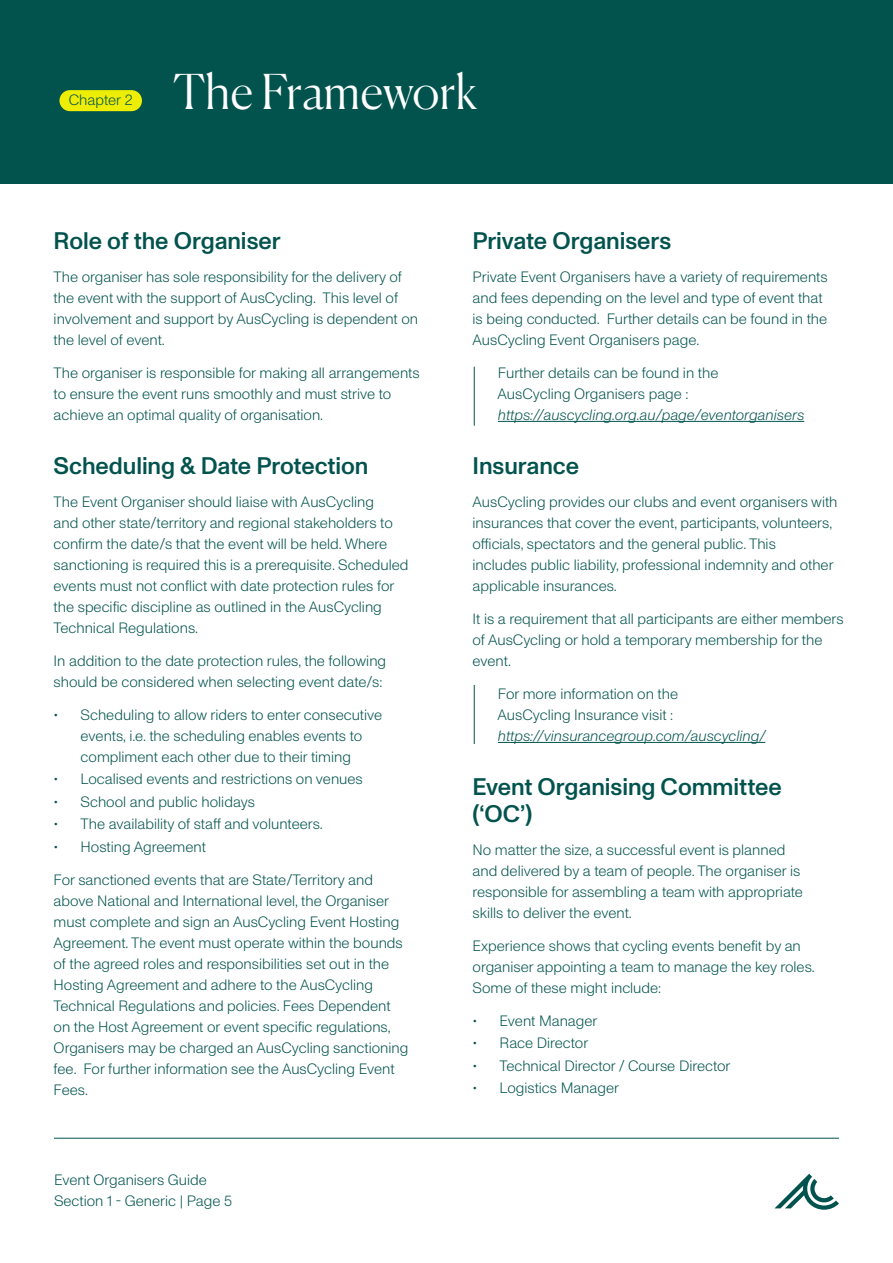
<style>
.page{position:relative;width:893px;height:1263px;background:#fff}
.page>*{position:absolute;margin:0;border:0;box-sizing:border-box;transform-origin:0 0}
.t1{font:300 48px "Canela Trial";color:#fff}
.t2{font:500 24px/27px "ABC Monument Grotesk Unlicensed Trial";letter-spacing:-.005em;color:#02534e}
.t3{font:300 15px/21px "ABC Monument Grotesk Unlicensed Trial";color:#02534e}
.t4{font:italic 300 15px "ABC Monument Grotesk Unlicensed Trial";color:#02534e}
.t5{font:300 15px/21px "ABC Monument Grotesk Unlicensed Trial";color:#01534f}
</style>
<div class="page">
<svg style="left:774px;top:1174px;width:65px;height:36px"></svg>
<hr style="left:54px;top:1138px;width:785px;height:1px;background:#02534e">
<div style="left:0;top:0;width:893px;height:183px;background:#02534e"></div>
<div style="left:59px;top:90px;width:83px;height:21px;background:#eded05;border-radius:11px"></div>
<hr style="left:498px;top:421px;width:306px;height:1px;background:#02534e">
<hr style="left:498px;top:742px;width:267px;height:1px;background:#02534e">
<hr style="left:474px;top:367px;width:1px;height:59px;background:#02534e">
<hr style="left:474px;top:685px;width:1px;height:59px;background:#02534e">
<p class="t3" style="left:69px;top:89px;width:65px">Chapter 2</p>
<h1 class="t1" style="left:173px;top:72px;width:306px">The Framework</h1>
<h2 class="t2" style="left:54px;top:227px;width:228px">Role of the Organiser</h2>
<p class="t3" style="left:54px;top:266px;width:366px">The organiser has sole responsibility for the delivery of the event with the support of AusCycling. This level of involvement and support by AusCycling is dependent on the level of event.</p>
<p class="t3" style="left:54px;top:362px;width:368px">The organiser is responsible for making all arrangements to ensure the event runs smoothly and must strive to achieve an optimal quality of organisation.</p>
<h2 class="t2" style="left:54px;top:452px;width:316px">Scheduling &amp; Date Protection</h2>
<p class="t3" style="left:54px;top:491px;width:356px">The Event Organiser should liaise with AusCycling<br>and other state/territory and regional stakeholders to confirm the date/s that the event will be held. Where sanctioning is required this is a prerequisite. Scheduled events must not conflict with date protection rules for the specific discipline as outlined in the AusCycling Technical Regulations.</p>
<p class="t3" style="left:54px;top:650px;width:334px">In addition to the date protection rules, the following should be considered when selecting event date/s:</p>
<p class="t3" style="left:54px;top:704px;width:330px;text-align:center">• Scheduling to allow riders to enter consecutive events, i.e. the scheduling enables events to compliment each other due to their timing</p>
<p class="t3" style="left:54px;top:769px;width:311px">• Localised events and restrictions on venues</p>
<p class="t3" style="left:54px;top:791px;width:203px">• School and public holidays</p>
<p class="t3" style="left:54px;top:814px;width:271px">• The availability of staff and volunteers.</p>
<p class="t3" style="left:54px;top:836px;width:154px">• Hosting Agreement</p>
<p class="t3" style="left:54px;top:869px;width:356px">For sanctioned events that are State/Territory and above National and International level, the Organiser must complete and sign an AusCycling Event Hosting Agreement. The event must operate within the bounds of the agreed roles and responsibilities set out in the Hosting Agreement and adhere to the AusCycling Technical Regulations and policies. Fees Dependent on the Host Agreement or event specific regulations, Organisers may be charged an AusCycling sanctioning fee. For further information see the AusCycling Event Fees.</p>
<p class="t5" style="left:54px;top:1169px;width:180px">Event Organisers Guide<br>Section 1 - Generic | Page 5</p>
<h2 class="t2" style="left:473px;top:227px;width:200px">Private Organisers</h2>
<p class="t3" style="left:473px;top:266px;width:357px">Private Event Organisers have a variety of requirements and fees depending on the level and type of event that is being conducted. Further details can be found in the AusCycling Event Organisers page.</p>
<p class="t3" style="left:498px;top:362px;width:222px">Further details can be found in the<br>AusCycling Organisers page :</p>
<p class="t4" style="left:498px;top:406px;width:308px">https://auscycling.org.au/page/eventorganisers</p>
<h2 class="t2" style="left:473px;top:452px;width:108px">Insurance</h2>
<p class="t3" style="left:473px;top:491px;width:366px">AusCycling provides our clubs and event organisers with insurances that cover the event, participants, volunteers, officials, spectators and the general public. This<br>includes public liability, professional indemnity and other applicable insurances.</p>
<p class="t3" style="left:473px;top:608px;width:373px">It is a requirement that all participants are either members of AusCycling or hold a temporary membership for the event.</p>
<p class="t3" style="left:498px;top:683px;width:182px">For more information on the<br>AusCycling Insurance visit :</p>
<p class="t4" style="left:498px;top:727px;width:269px">https://vinsurancegroup.com/auscycling/</p>
<h2 class="t2" style="left:473px;top:773px;width:311px">Event Organising Committee (‘OC’)</h2>
<p class="t3" style="left:473px;top:839px;width:332px">No matter the size, a successful event is planned and delivered by a team of people. The organiser is responsible for assembling a team with appropriate skills to deliver the event.</p>
<p class="t3" style="left:473px;top:935px;width:344px">Experience shows that cycling events benefit by an organiser appointing a team to manage the key roles.<br>Some of these might include:</p>
<p class="t3" style="left:473px;top:1010px;width:126px">• Event Manager</p>
<p class="t3" style="left:473px;top:1033px;width:117px">• Race Director</p>
<p class="t3" style="left:473px;top:1055px;width:259px">• Technical Director / Course Director</p>
<p class="t3" style="left:473px;top:1078px;width:148px">• Logistics Manager</p>
</div>
